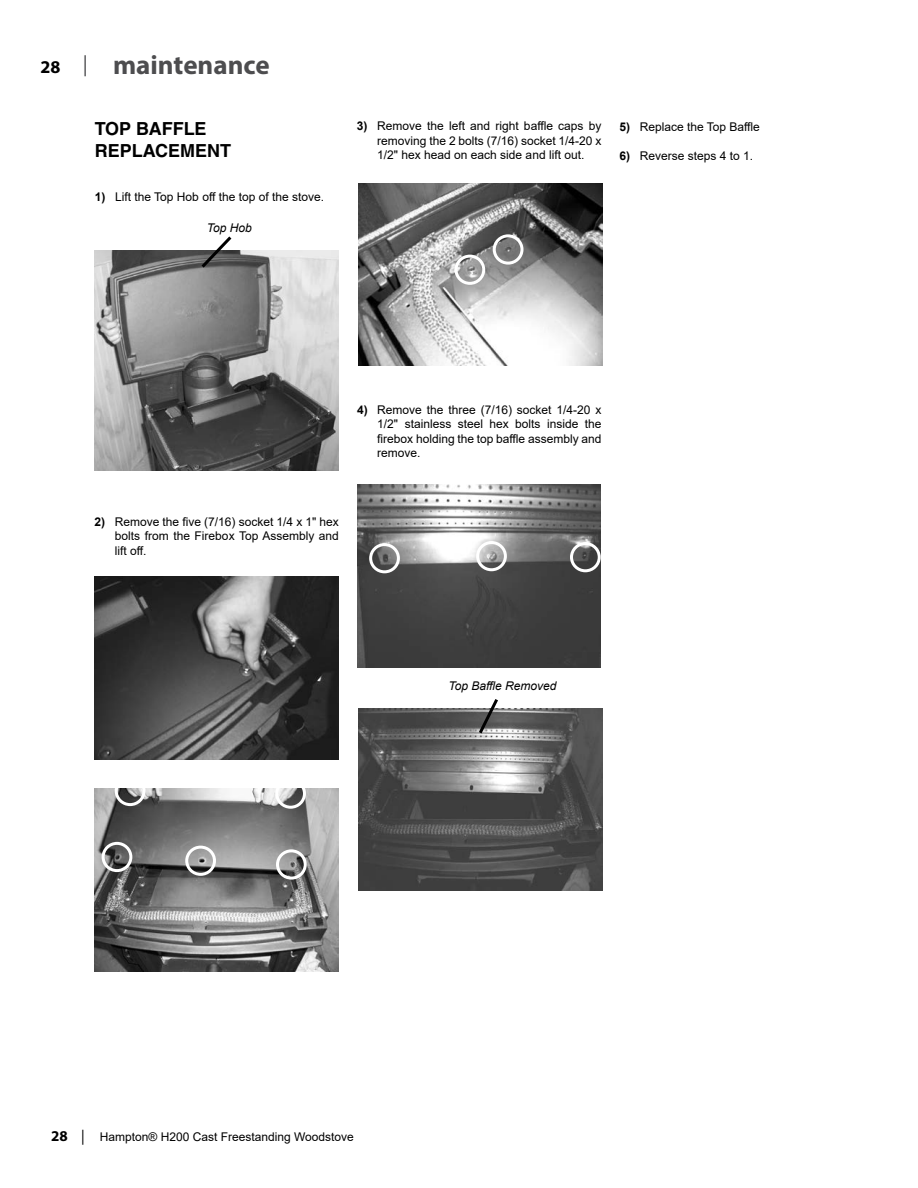
<style>
.page{position:relative;width:918px;height:1188px;background:#fff}
.page>*{position:absolute;margin:0;border:0;box-sizing:border-box;transform-origin:0 0}
.t1{font:700 27px "Myriad Pro";color:#4d4d4f}
.t2{font:700 18px/21.6px "Helvetica";color:#000}
.t3{font:12px/14.4px "Arial";color:#000;text-align:justify}
.t4{font:italic 12px "Arial";color:#000}
.s1{font-size:18px;color:#000}
.s2{font-weight:400;font-size:21px}
.s3{font-weight:700}
.s4{font-family:"Myriad Pro";font-weight:700;font-size:15px}
.s5{font-family:"Myriad Pro";font-size:15px}
</style>
<div class="page">
<img style="left:95px;top:250px;width:243px;height:221px">
<img style="left:95px;top:577px;width:243px;height:182px">
<img style="left:95px;top:789px;width:243px;height:182px">
<svg style="left:198px;top:236px;width:37px;height:35px"></svg>
<img style="left:359px;top:183px;width:243px;height:183px">
<img style="left:357px;top:484px;width:244px;height:183px">
<img style="left:359px;top:708px;width:243px;height:183px">
<div style="left:369px;top:543px;width:31px;height:30px;border:3px solid #fff;border-radius:50%"></div>
<div style="left:476px;top:541px;width:31px;height:30px;border:3px solid #fff;border-radius:50%"></div>
<div style="left:570px;top:542px;width:31px;height:30px;border:3px solid #fff;border-radius:50%"></div>
<div style="left:276px;top:849px;width:31px;height:31px;border:3px solid #fff;border-radius:50%"></div>
<div style="left:185px;top:846px;width:31px;height:30px;border:3px solid #fff;border-radius:50%"></div>
<div style="left:102px;top:842px;width:30px;height:30px;border:3px solid #fff;border-radius:50%"></div>
<div style="left:275px;top:778px;width:31px;height:31px;border:3px solid #fff;border-radius:50%"></div>
<div style="left:115px;top:776px;width:31px;height:30px;border:3px solid #fff;border-radius:50%"></div>
<div style="left:493px;top:234px;width:31px;height:31px;border:3px solid #fff;border-radius:50%"></div>
<div style="left:454px;top:255px;width:31px;height:30px;border:3px solid #fff;border-radius:50%"></div>
<svg style="left:476px;top:699px;width:25px;height:38px"></svg>
<h1 class="t1" style="left:40px;top:48px;width:231px"><span class="s1">28</span> <span class="s2">|</span> maintenance</h1>
<h2 class="t2" style="left:95px;top:118px;width:138px">TOP BAFFLE<br>REPLACEMENT</h2>
<p class="t3" style="left:95px;top:189px;width:231px"><span class="s3">1)</span> Lift the Top Hob off the top of the stove.</p>
<p class="t4" style="left:207px;top:220px;width:46px">Top Hob</p>
<p class="t3" style="left:377px;top:119px;width:226px;text-indent:-20px"><span class="s3">3)</span> Remove the left and right baffle caps by removing the 2 bolts (7/16) socket 1/4-20 x 1/2" hex head on each side and lift out.</p>
<p class="t3" style="left:620px;top:119px;width:142px"><span class="s3">5)</span> Replace the Top Baffle</p>
<p class="t3" style="left:620px;top:148px;width:135px"><span class="s3">6)</span> Reverse steps 4 to 1.</p>
<p class="t3" style="left:377px;top:402px;width:226px;text-indent:-20px"><span class="s3">4)</span> Remove the three (7/16) socket 1/4-20 x 1/2" stainless steel hex bolts inside the firebox holding the top baffle assembly and remove.</p>
<p class="t3" style="left:115px;top:514px;width:226px;text-indent:-20px"><span class="s3">2)</span> Remove the five (7/16) socket 1/4 x 1" hex bolts from the Firebox Top Assembly and lift off.</p>
<p class="t4" style="left:449px;top:679px;width:109px">Top Baffle Removed</p>
<p class="t3" style="left:51px;top:1130px;width:304px"><span class="s4">28</span> <span class="s5">|</span> Hampton® H200 Cast Freestanding Woodstove</p>
</div>
